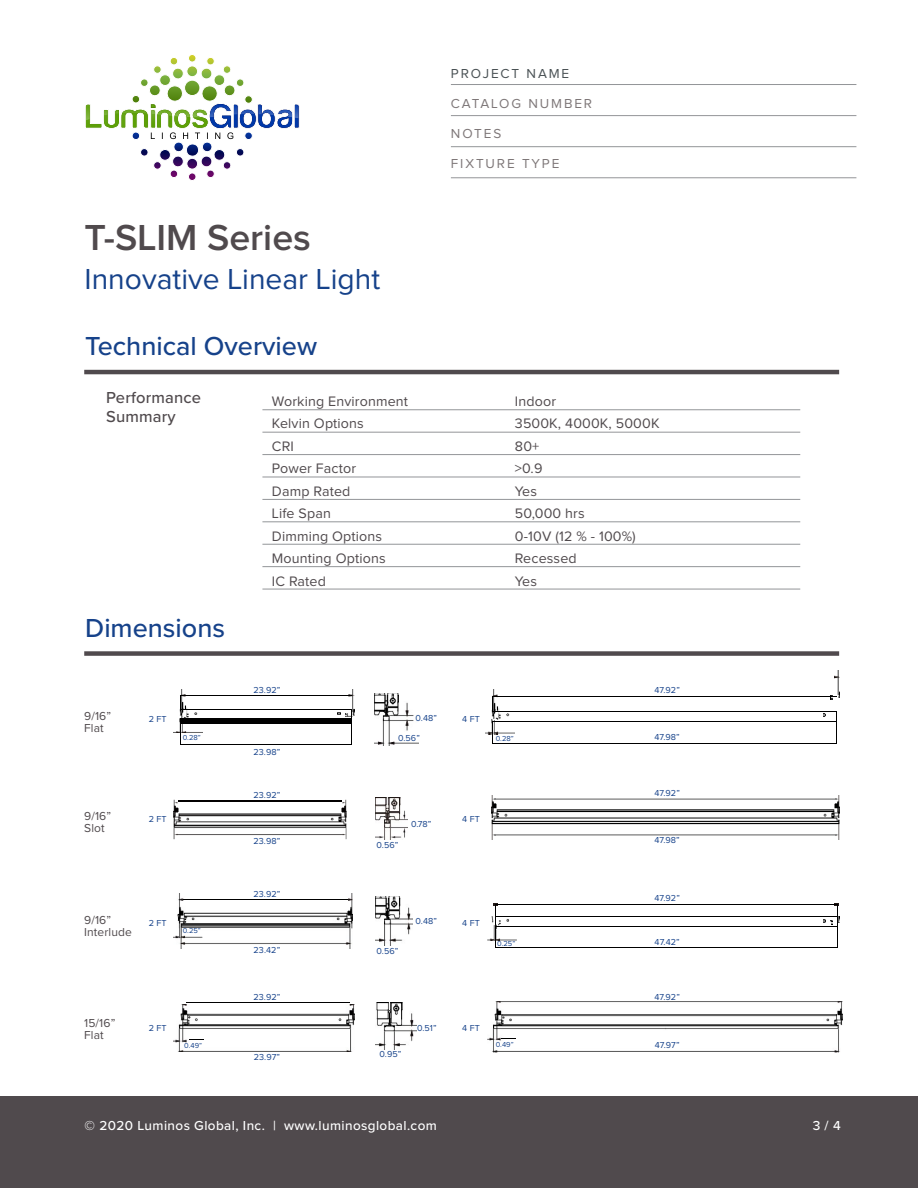
<style>
.page{position:relative;width:918px;height:1188px;background:#fff}
.page>*{position:absolute;margin:0;border:0;box-sizing:border-box;transform-origin:0 0}
.t1{font:600 37.5px "Proxima Nova";color:#504a4d}
.t2{font:30px "Proxima Nova";color:#16428a}
.t3{font:500 27px "Proxima Nova";color:#16428a}
.t4{font:500 16.5px/19.5px "Proxima Nova";letter-spacing:.01em;color:#504a4d}
.t5{font:14.25px "Proxima Nova";letter-spacing:.01em;color:#504a4d}
.t6{font:500 13.5px "Proxima Nova";letter-spacing:.03em;color:#fff}
.t7{font:13.5px "Proxima Nova";letter-spacing:.14em;color:#7e7778}
.t8{font:13.5px "Proxima Nova";letter-spacing:.14em;color:#495154}
.t9{font:12px/12px "Proxima Nova";letter-spacing:.01em;color:#504a4d}
.t10{font:9px "Proxima Nova";letter-spacing:.01em;color:#16428a}
.t11{font:7.5px "Proxima Nova";letter-spacing:.01em;color:#16428a}
</style>
<div class="page">
<div style="left:0;top:1096px;width:918px;height:92px;background:#504a4d"></div>
<hr style="left:451px;top:84px;width:405px;height:1px;background:#939598">
<hr style="left:451px;top:115px;width:405px;height:1px;background:#939598">
<hr style="left:451px;top:146px;width:405px;height:1px;background:#939598">
<hr style="left:451px;top:177px;width:405px;height:1px;background:#939598">
<div style="left:84px;top:651px;width:755px;height:5px;background:#504a4d"></div>
<svg style="left:85px;top:54px;width:215px;height:127px"></svg>
<img style="left:375px;top:798px;width:33px;height:41px">
<img style="left:491px;top:795px;width:348px;height:44px">
<img style="left:173px;top:800px;width:174px;height:39px">
<img style="left:178px;top:800px;width:164px;height:1px">
<img style="left:374px;top:693px;width:45px;height:53px">
<img style="left:485px;top:689px;width:30px;height:45px">
<img style="left:834px;top:670px;width:5px;height:28px">
<hr style="left:493px;top:696px;width:344px;height:1px;background:#000">
<svg style="left:492px;top:696px;width:2px;height:16px"></svg>
<hr style="left:494px;top:711px;width:342px;height:1px;background:#000">
<hr style="left:494px;top:721px;width:342px;height:1px;background:#000">
<svg style="left:492px;top:721px;width:2px;height:23px"></svg>
<hr style="left:493px;top:743px;width:343px;height:1px;background:#000">
<svg style="left:836px;top:711px;width:1px;height:33px"></svg>
<img style="left:173px;top:689px;width:30px;height:44px">
<img style="left:345px;top:689px;width:9px;height:28px">
<hr style="left:181px;top:696px;width:170px;height:1px;background:#000">
<svg style="left:180px;top:696px;width:2px;height:14px"></svg>
<hr style="left:182px;top:709px;width:169px;height:1px;background:#000">
<hr style="left:186px;top:719px;width:165px;height:1px;background:#000">
<hr style="left:186px;top:721px;width:165px;height:1px;background:#000">
<hr style="left:186px;top:723px;width:165px;height:1px;background:#000">
<svg style="left:180px;top:719px;width:6px;height:26px"></svg>
<hr style="left:181px;top:744px;width:170px;height:1px;background:#000">
<svg style="left:351px;top:709px;width:1px;height:36px"></svg>
<img style="left:375px;top:896px;width:38px;height:50px">
<img style="left:487px;top:916px;width:30px;height:25px">
<hr style="left:496px;top:904px;width:341px;height:1px;background:#000">
<hr style="left:496px;top:916px;width:341px;height:1px;background:#000">
<hr style="left:496px;top:926px;width:341px;height:1px;background:#000">
<svg style="left:494px;top:904px;width:3px;height:44px"></svg>
<hr style="left:496px;top:948px;width:341px;height:1px;background:#000">
<svg style="left:831px;top:904px;width:8px;height:45px"></svg>
<img style="left:173px;top:893px;width:180px;height:55px">
<hr style="left:183px;top:900px;width:164px;height:1px;background:#000">
<img style="left:375px;top:1003px;width:41px;height:47px">
<img style="left:487px;top:1001px;width:356px;height:51px">
<svg style="left:501px;top:1038px;width:15px;height:1px"></svg>
<hr style="left:187px;top:1002px;width:163px;height:1px;background:#000">
<img style="left:173px;top:1004px;width:182px;height:48px">
<svg style="left:189px;top:1039px;width:14px;height:1px"></svg>
<hr style="left:84px;top:370px;width:755px;height:4px;background:#504a4d">
<hr style="left:262px;top:409px;width:538px;height:1px;background:#939598">
<hr style="left:262px;top:432px;width:538px;height:1px;background:#939598">
<hr style="left:262px;top:454px;width:538px;height:1px;background:#939598">
<hr style="left:262px;top:477px;width:538px;height:1px;background:#939598">
<hr style="left:262px;top:499px;width:538px;height:1px;background:#939598">
<hr style="left:262px;top:521px;width:538px;height:1px;background:#939598">
<hr style="left:262px;top:544px;width:538px;height:1px;background:#939598">
<hr style="left:262px;top:566px;width:538px;height:1px;background:#939598">
<hr style="left:262px;top:589px;width:538px;height:1px;background:#939598">
<h1 class="t1" style="left:85px;top:221px;width:228px">T-SLIM Series</h1>
<h2 class="t2" style="left:85px;top:266px;width:297px">Innovative Linear Light</h2>
<p class="t8" style="left:451px;top:67px;width:120px">PROJECT NAME</p>
<p class="t7" style="left:451px;top:97px;width:143px">CATALOG NUMBER</p>
<p class="t7" style="left:451px;top:127px;width:52px">NOTES</p>
<p class="t7" style="left:451px;top:157px;width:110px">FIXTURE TYPE</p>
<h3 class="t3" style="left:85px;top:326px;width:233px">Technical Overview</h3>
<p class="t4" style="left:106px;top:387px;width:96px">Performance<br>Summary</p>
<p class="t5" style="left:272px;top:394px;width:138px">Working Environment</p>
<p class="t5" style="left:515px;top:394px;width:43px">Indoor</p>
<p class="t5" style="left:272px;top:417px;width:93px">Kelvin Options</p>
<p class="t5" style="left:515px;top:417px;width:146px">3500K, 4000K, 5000K</p>
<p class="t5" style="left:272px;top:439px;width:24px">CRI</p>
<p class="t5" style="left:515px;top:439px;width:26px">80+</p>
<p class="t5" style="left:272px;top:462px;width:86px">Power Factor</p>
<p class="t5" style="left:515px;top:462px;width:29px">&gt;0.9</p>
<p class="t5" style="left:272px;top:484px;width:80px">Damp Rated</p>
<p class="t5" style="left:515px;top:484px;width:24px">Yes</p>
<p class="t5" style="left:272px;top:507px;width:61px">Life Span</p>
<p class="t5" style="left:515px;top:507px;width:71px">50,000 hrs</p>
<p class="t5" style="left:272px;top:529px;width:112px">Dimming Options</p>
<p class="t5" style="left:515px;top:529px;width:122px">0-10V (12 % - 100%)</p>
<p class="t5" style="left:272px;top:552px;width:115px">Mounting Options</p>
<p class="t5" style="left:515px;top:552px;width:63px">Recessed</p>
<p class="t5" style="left:272px;top:574px;width:56px">IC Rated</p>
<p class="t5" style="left:515px;top:574px;width:24px">Yes</p>
<h3 class="t3" style="left:85px;top:608px;width:141px">Dimensions</h3>
<p class="t9" style="left:84px;top:710px;width:28px">9/16”<br>Flat</p>
<p class="t10" style="left:149px;top:715px;width:19px">2 FT</p>
<p class="t11" style="left:183px;top:734px;width:20px">0.28”</p>
<p class="t10" style="left:253px;top:686px;width:28px">23.92”</p>
<p class="t10" style="left:253px;top:748px;width:28px">23.98”</p>
<p class="t10" style="left:416px;top:713px;width:23px">0.48”</p>
<p class="t10" style="left:462px;top:715px;width:19px">4 FT</p>
<p class="t10" style="left:398px;top:734px;width:23px">0.56”</p>
<p class="t10" style="left:253px;top:791px;width:28px">23.92”</p>
<p class="t10" style="left:253px;top:836px;width:28px">23.98”</p>
<p class="t9" style="left:84px;top:810px;width:28px">9/16”<br>Slot</p>
<p class="t10" style="left:411px;top:819px;width:22px">0.78”</p>
<p class="t10" style="left:377px;top:841px;width:23px">0.56”</p>
<p class="t10" style="left:149px;top:815px;width:19px">2 FT</p>
<p class="t10" style="left:462px;top:815px;width:19px">4 FT</p>
<p class="t10" style="left:654px;top:686px;width:27px">47.92”</p>
<p class="t11" style="left:496px;top:735px;width:20px">0.28”</p>
<p class="t10" style="left:654px;top:733px;width:27px">47.98”</p>
<p class="t10" style="left:654px;top:789px;width:27px">47.92”</p>
<p class="t10" style="left:654px;top:836px;width:27px">47.98”</p>
<p class="t10" style="left:253px;top:889px;width:28px">23.92”</p>
<p class="t9" style="left:84px;top:915px;width:49px">9/16”<br>Interlude</p>
<p class="t10" style="left:416px;top:917px;width:23px">0.48”</p>
<p class="t10" style="left:377px;top:947px;width:23px">0.56”</p>
<p class="t10" style="left:149px;top:919px;width:19px">2 FT</p>
<p class="t11" style="left:183px;top:928px;width:20px">0.25”</p>
<p class="t10" style="left:254px;top:946px;width:28px">23.42”</p>
<p class="t10" style="left:253px;top:993px;width:28px">23.92”</p>
<p class="t10" style="left:462px;top:919px;width:19px">4 FT</p>
<p class="t9" style="left:84px;top:1017px;width:33px">15/16”<br>Flat</p>
<p class="t10" style="left:149px;top:1024px;width:19px">2 FT</p>
<p class="t11" style="left:184px;top:1042px;width:19px">0.49”</p>
<p class="t10" style="left:254px;top:1053px;width:28px">23.97”</p>
<p class="t10" style="left:380px;top:1050px;width:23px">0.95”</p>
<p class="t10" style="left:417px;top:1024px;width:21px">0.51”</p>
<p class="t10" style="left:462px;top:1024px;width:19px">4 FT</p>
<p class="t10" style="left:654px;top:894px;width:27px">47.92”</p>
<p class="t11" style="left:497px;top:940px;width:20px">0.25”</p>
<p class="t10" style="left:655px;top:938px;width:27px">47.42”</p>
<p class="t10" style="left:654px;top:993px;width:27px">47.92”</p>
<p class="t11" style="left:496px;top:1041px;width:19px">0.49”</p>
<p class="t10" style="left:655px;top:1041px;width:26px">47.97”</p>
<p class="t6" style="left:85px;top:1115px;width:354px">© 2020 Luminos Global, Inc. | www.luminosglobal.com</p>
<p class="t6" style="left:813px;top:1115px;width:30px">3 / 4</p>
</div>
